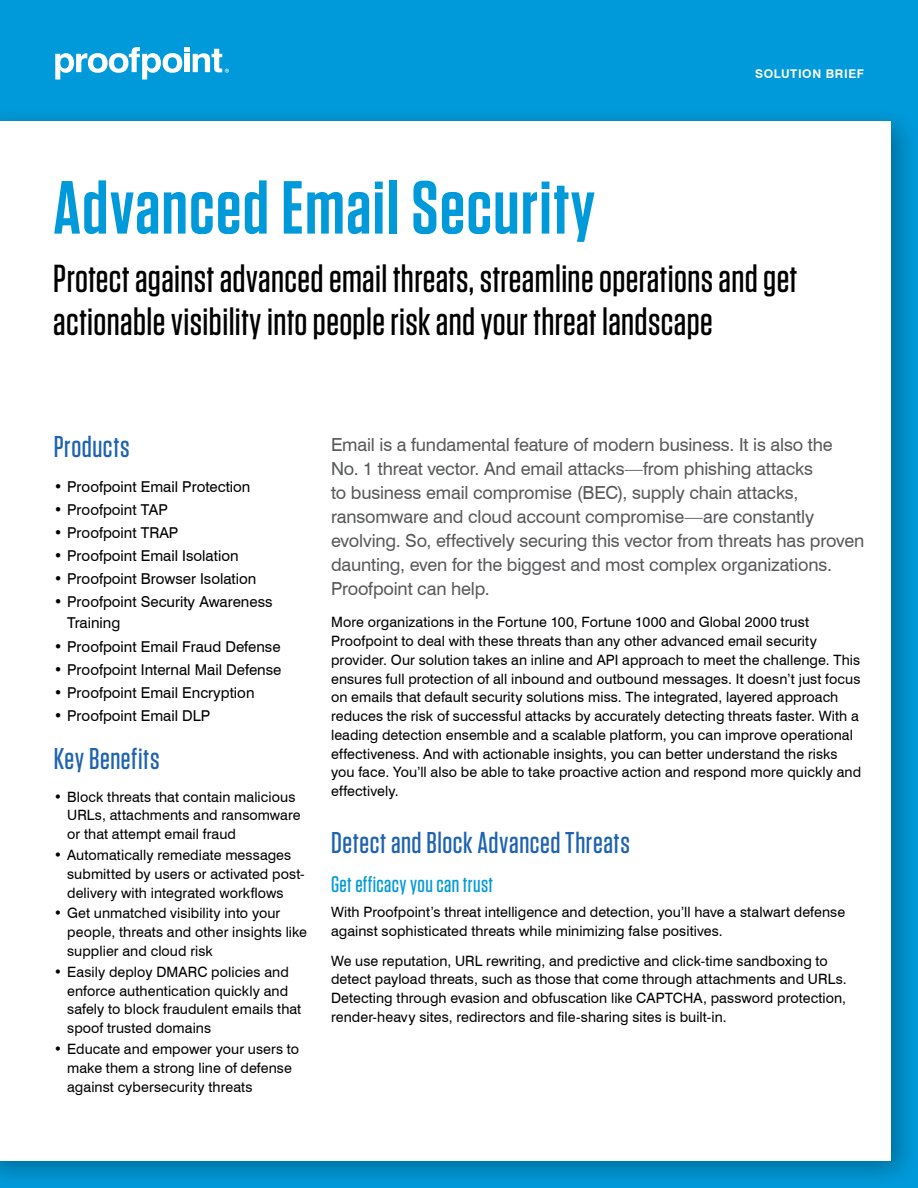
<style>
.page{position:relative;width:918px;height:1188px;background:#009ada}
.page>*{position:absolute;margin:0;border:0;box-sizing:border-box;transform-origin:0 0}
.t1{font:600 75px "Tungsten";letter-spacing:.02em;color:#009ada}
.t2{font:500 39px/43.5px "Tungsten";letter-spacing:.01em;color:#000}
.t3{font:500 30px "Tungsten";letter-spacing:.02em;color:#1e63af}
.t4{font:500 22.5px "Tungsten";letter-spacing:.02em;color:#009ada}
.t5{font:18px/24px "Swiss 721 BT";letter-spacing:-.01em;color:#58595b}
.t6{font:15px/21px "Swiss 721 BT";color:#000}
.t7{font:14.25px/18.8px "Swiss 721 BT";letter-spacing:.005em;color:#000}
.t8{font:700 12px "Swiss 721 BT";letter-spacing:.05em;color:#fff}
</style>
<div class="page">
<div style="left:0;top:105px;width:918px;height:1083px;background:#000;opacity:.3"></div>
<div style="left:0;top:122px;width:891px;height:1039px;background:#fff"></div>
<svg style="left:55px;top:47px;width:174px;height:33px"></svg>
<p class="t8" style="left:755px;top:67px;width:110px">SOLUTION BRIEF</p>
<h1 class="t1" style="left:53px;top:168px;width:543px">Advanced Email Security</h1>
<h2 class="t2" style="left:53px;top:257px;width:746px">Protect against advanced email threats, streamline operations and get actionable visibility into people risk and your threat landscape</h2>
<h3 class="t3" style="left:54px;top:431px;width:77px">Products</h3>
<p class="t6" style="left:54px;top:476px;width:198px">• Proofpoint Email Protection</p>
<p class="t6" style="left:54px;top:499px;width:116px">• Proofpoint TAP</p>
<p class="t6" style="left:54px;top:522px;width:126px">• Proofpoint TRAP</p>
<p class="t6" style="left:54px;top:545px;width:186px">• Proofpoint Email Isolation</p>
<p class="t6" style="left:54px;top:568px;width:204px">• Proofpoint Browser Isolation</p>
<p class="t6" style="left:67px;top:591px;width:207px;text-indent:-14px">• Proofpoint Security Awareness<br>Training</p>
<p class="t6" style="left:54px;top:636px;width:228px">• Proofpoint Email Fraud Defense</p>
<p class="t6" style="left:54px;top:659px;width:229px">• Proofpoint Internal Mail Defense</p>
<p class="t6" style="left:54px;top:682px;width:202px">• Proofpoint Email Encryption</p>
<p class="t6" style="left:54px;top:705px;width:158px">• Proofpoint Email DLP</p>
<h3 class="t3" style="left:54px;top:743px;width:107px">Key Benefits</h3>
<p class="t7" style="left:67px;top:787px;width:235px;text-indent:-13px">• Block threats that contain malicious<br>URLs, attachments and ransomware or that attempt email fraud</p>
<p class="t7" style="left:67px;top:845px;width:239px;text-indent:-13px">• Automatically remediate messages submitted by users or activated post&shy;delivery with integrated workflows</p>
<p class="t7" style="left:67px;top:904px;width:241px;text-indent:-13px">• Get unmatched visibility into your people, threats and other insights like supplier and cloud risk</p>
<p class="t7" style="left:67px;top:962px;width:236px;text-indent:-13px">• Easily deploy DMARC policies and enforce authentication quickly and safely to block fraudulent emails that spoof trusted domains</p>
<p class="t7" style="left:67px;top:1039px;width:233px;text-indent:-13px">• Educate and empower your users to make them a strong line of defense against cybersecurity threats</p>
<p class="t5" style="left:331px;top:433px;width:535px">Email is a fundamental feature of modern business. It is also the No. 1 threat vector. And email attacks—from phishing attacks<br>to business email compromise (BEC), supply chain attacks, ransomware and cloud account compromise—are constantly evolving. So, effectively securing this vector from threats has proven daunting, even for the biggest and most complex organizations.<br>Proofpoint can help.</p>
<p class="t7" style="left:331px;top:613px;width:532px">More organizations in the Fortune 100, Fortune 1000 and Global 2000 trust Proofpoint to deal with these threats than any other advanced email security provider. Our solution takes an inline and API approach to meet the challenge. This ensures full protection of all inbound and outbound messages. It doesn’t just focus on emails that default security solutions miss. The integrated, layered approach reduces the risk of successful attacks by accurately detecting threats faster. With a leading detection ensemble and a scalable platform, you can improve operational effectiveness. And with actionable insights, you can better understand the risks you face. You’ll also be able to take proactive action and respond more quickly and effectively.</p>
<h3 class="t3" style="left:331px;top:827px;width:300px">Detect and Block Advanced Threats</h3>
<h3 class="t4" style="left:331px;top:872px;width:163px">Get efficacy you can trust</h3>
<p class="t7" style="left:331px;top:903px;width:516px">With Proofpoint’s threat intelligence and detection, you’ll have a stalwart defense against sophisticated threats while minimizing false positives.</p>
<p class="t7" style="left:331px;top:951px;width:517px">We use reputation, URL rewriting, and predictive and click-time sandboxing to detect payload threats, such as those that come through attachments and URLs.<br>Detecting through evasion and obfuscation like CAPTCHA, password protection, render-heavy sites, redirectors and file-sharing sites is built-in.</p>
</div>
